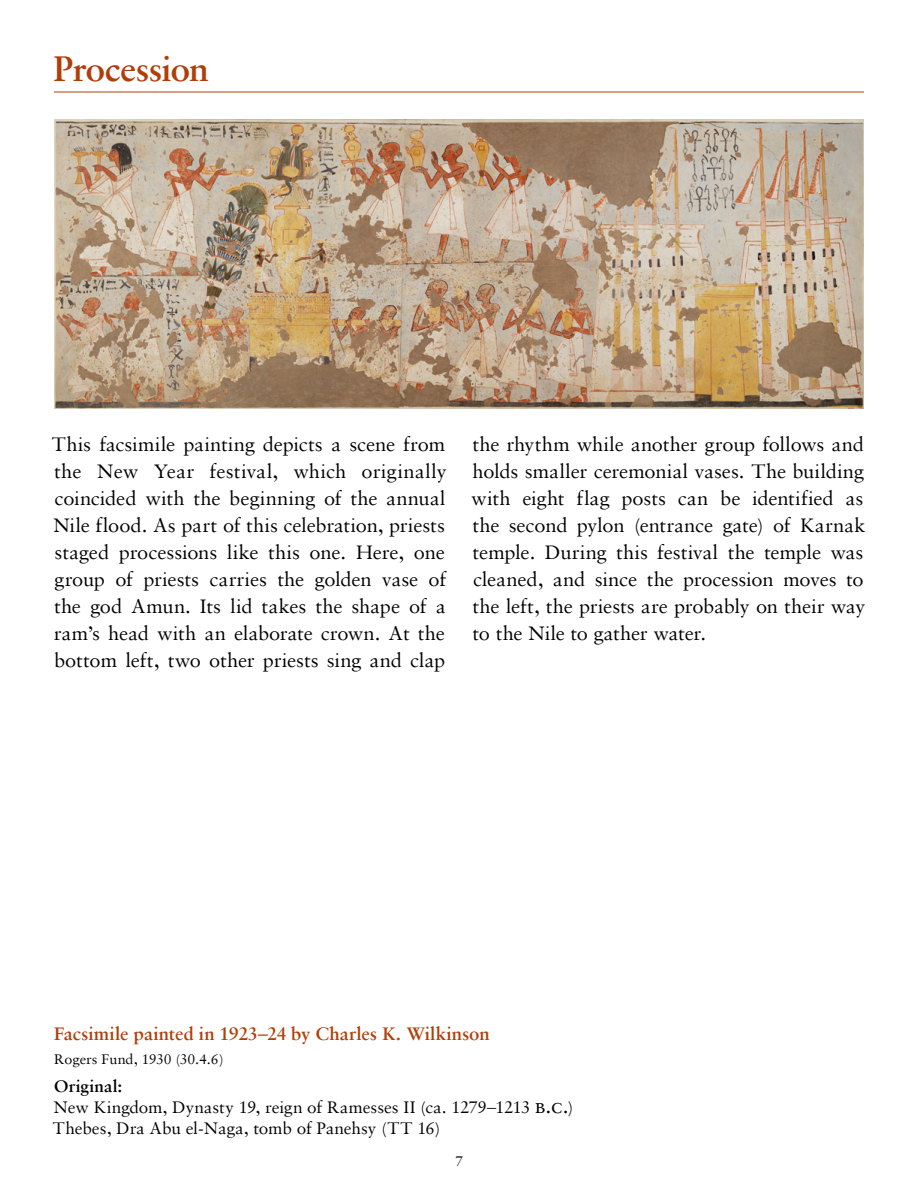
<style>
.page{position:relative;width:918px;height:1188px;background:#fff}
.page>*{position:absolute;margin:0;border:0;box-sizing:border-box;transform-origin:0 0}
.t1{font:37.5px "Sabon MT Semi Bold Os F";letter-spacing:-.025em;color:#b03e0a}
.t2{font:21px/27px "Sabon";letter-spacing:-.01em;color:#000;text-align:justify}
.t3{font:600 19.5px "Sabon";color:#b03e0a}
.t4{font:18px/21px "Sabon";letter-spacing:-.005em;color:#000}
.t5{font:15px "Sabon";letter-spacing:.005em;color:#000}
.s1{font-weight:600}
.s2{font-family:"Sabon MTSC Os F";font-size:21.75px}
</style>
<div class="page">
<hr style="left:54px;top:92px;width:810px;height:1px;background:#b03e0a">
<img style="left:54px;top:120px;width:810px;height:289px">
<h1 class="t1" style="left:53px;top:46px;width:157px">Procession</h1>
<p class="t2" style="left:51px;top:430px;width:397px">This facsimile painting depicts a scene from the New Year festival, which originally coincided with the beginning of the annual Nile flood. As part of this celebration, priests staged processions like this one. Here, one group of priests carries the golden vase of the god Amun. Its lid takes the shape of a ram’s head with an elaborate crown. At the bottom left, two other priests sing and clap</p>
<p class="t2" style="left:471px;top:430px;width:396px">the rhythm while another group follows and holds smaller ceremonial vases. The building with eight flag posts can be identified as the second pylon (entrance gate) of Karnak temple. During this festival the temple was cleaned, and since the procession moves to the left, the priests are probably on their way to the Nile to gather water.</p>
<p class="t3" style="left:54px;top:1022px;width:438px">Facsimile painted in 1923–24 by Charles K. Wilkinson</p>
<p class="t5" style="left:54px;top:1050px;width:171px">Rogers Fund, 1930 (30.4.6)</p>
<p class="t4" style="left:53px;top:1075px;width:523px"><span class="s1">Original:<br></span>New Kingdom, Dynasty 19, reign of Ramesses II (ca. 1279–1213 <span class="s2">b.c.</span>)<br>Thebes, Dra Abu el-Naga, tomb of Panehsy (TT 16)</p>
<p class="t5" style="left:456px;top:1152px;width:9px">7</p>
</div>
